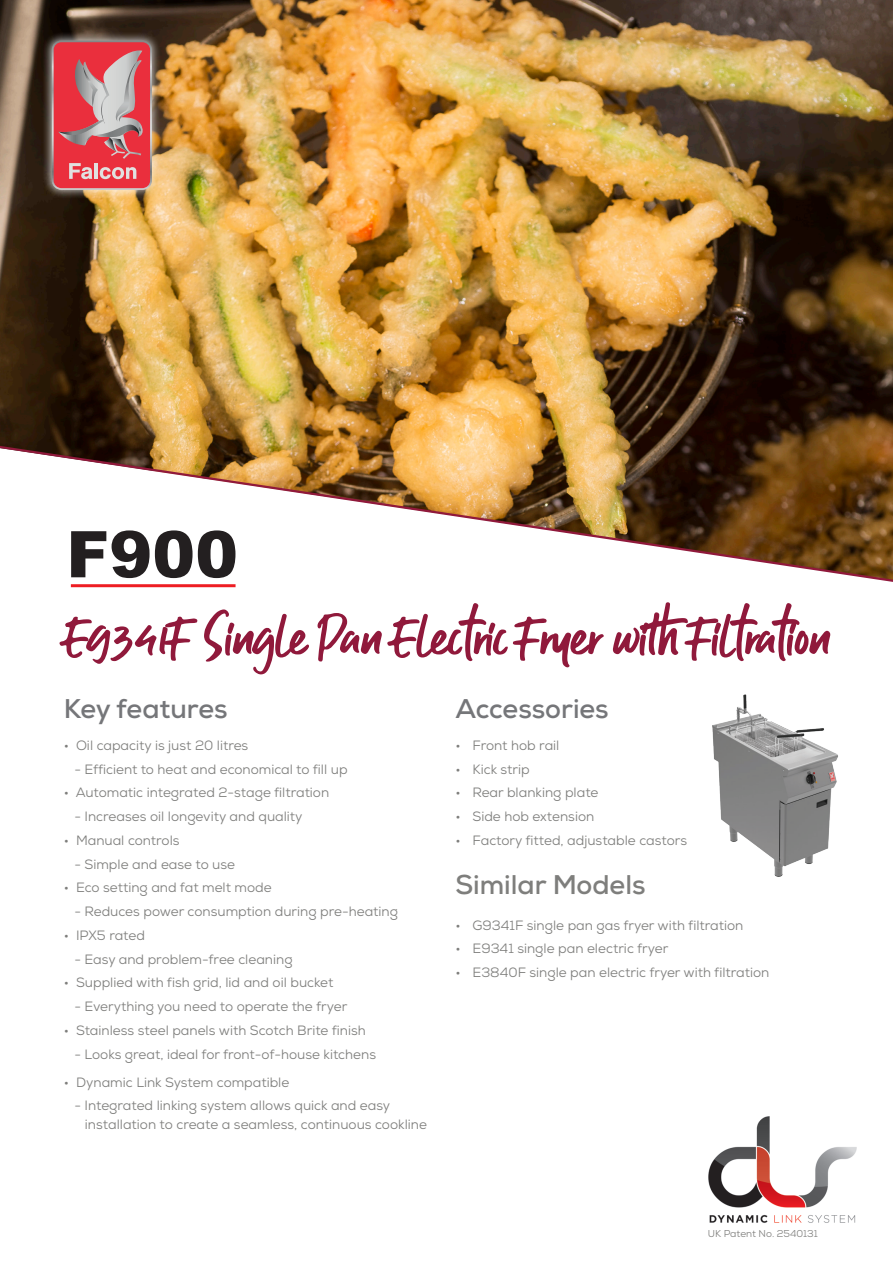
<style>
.page{position:relative;width:893px;height:1263px;background:#fff}
.page>*{position:absolute;margin:0;border:0;box-sizing:border-box;transform-origin:0 0}
.t1{font:900 64.35px "Arial";color:#231f20}
.Script_Header_quote{font:54px "Guthen Bloots Personal Use";color:#90193b}
.t2{font:700 27px "Nexa";color:#757679}
.Body{font:700 27px "Nexa";color:#7e7e7c}
.Body-2{font:13.5px/19.5px "Nexa";color:#7e7e7c}
.t3{font:9.9px "Nexa";color:#7e7e7c}
</style>
<div class="page">
<img style="left:0;top:0;width:893px;height:443px">
<img style="left:0;top:443px;width:893px;height:145px">
<img style="left:712px;top:694px;width:126px;height:183px">
<img style="left:708px;top:1116px;width:149px;height:107px">
<div style="left:42px;top:31px;width:119px;height:168px;background:#fff;opacity:.75"></div>
<svg style="left:52px;top:40px;width:100px;height:150px;background:#d6636b"></svg>
<p class="t1" style="left:66px;top:508px;width:173px">F900</p>
<p class="Script_Header_quote" style="left:66px;top:602px;width:765px">E9341F Single Pan Electric Fryer with Filtration</p>
<p class="t2" style="left:64px;top:691px;width:165px">Key features</p>
<p class="Body-2" style="left:64px;top:735px;width:186px">• Oil capacity is just 20 litres</p>
<p class="Body-2" style="left:74px;top:759px;width:275px">- Efficient to heat and economical to fill up</p>
<p class="Body-2" style="left:64px;top:783px;width:267px">• Automatic integrated 2-stage filtration</p>
<p class="Body-2" style="left:74px;top:807px;width:230px">- Increases oil longevity and quality</p>
<p class="Body-2" style="left:64px;top:830px;width:117px">• Manual controls</p>
<p class="Body-2" style="left:74px;top:854px;width:162px">- Simple and ease to use</p>
<p class="Body-2" style="left:64px;top:878px;width:209px">• Eco setting and fat melt mode</p>
<p class="Body-2" style="left:74px;top:902px;width:325px">- Reduces power consumption during pre-heating</p>
<p class="Body-2" style="left:64px;top:925px;width:83px">• IPX5 rated</p>
<p class="Body-2" style="left:74px;top:949px;width:220px">- Easy and problem-free cleaning</p>
<p class="Body-2" style="left:64px;top:973px;width:271px">• Supplied with fish grid, lid and oil bucket</p>
<p class="Body-2" style="left:74px;top:997px;width:275px">- Everything you need to operate the fryer</p>
<p class="Body-2" style="left:64px;top:1020px;width:303px">• Stainless steel panels with Scotch Brite finish</p>
<p class="Body-2" style="left:74px;top:1044px;width:303px">- Looks great, ideal for front-of-house kitchens</p>
<p class="Body-2" style="left:64px;top:1072px;width:227px">• Dynamic Link System compatible</p>
<p class="Body-2" style="left:85px;top:1095px;width:344px;text-indent:-11px">- Integrated linking system allows quick and easy installation to create a seamless, continuous cookline</p>
<p class="t2" style="left:455px;top:691px;width:155px">Accessories</p>
<p class="Body-2" style="left:455px;top:735px;width:105px">• Front hob rail</p>
<p class="Body-2" style="left:455px;top:759px;width:76px">• Kick strip</p>
<p class="Body-2" style="left:455px;top:783px;width:145px">• Rear blanking plate</p>
<p class="Body-2" style="left:455px;top:807px;width:140px">• Side hob extension</p>
<p class="Body-2" style="left:455px;top:830px;width:233px">• Factory fitted, adjustable castors</p>
<p class="Body" style="left:455px;top:867px;width:192px">Similar Models</p>
<p class="Body-2" style="left:455px;top:915px;width:289px">• G9341F single pan gas fryer with filtration</p>
<p class="Body-2" style="left:455px;top:939px;width:214px">• E9341 single pan electric fryer</p>
<p class="Body-2" style="left:455px;top:963px;width:315px">• E3840F single pan electric fryer with filtration</p>
<p class="t3" style="left:708px;top:1227px;width:111px">UK Patent No. 2540131</p>
</div>
